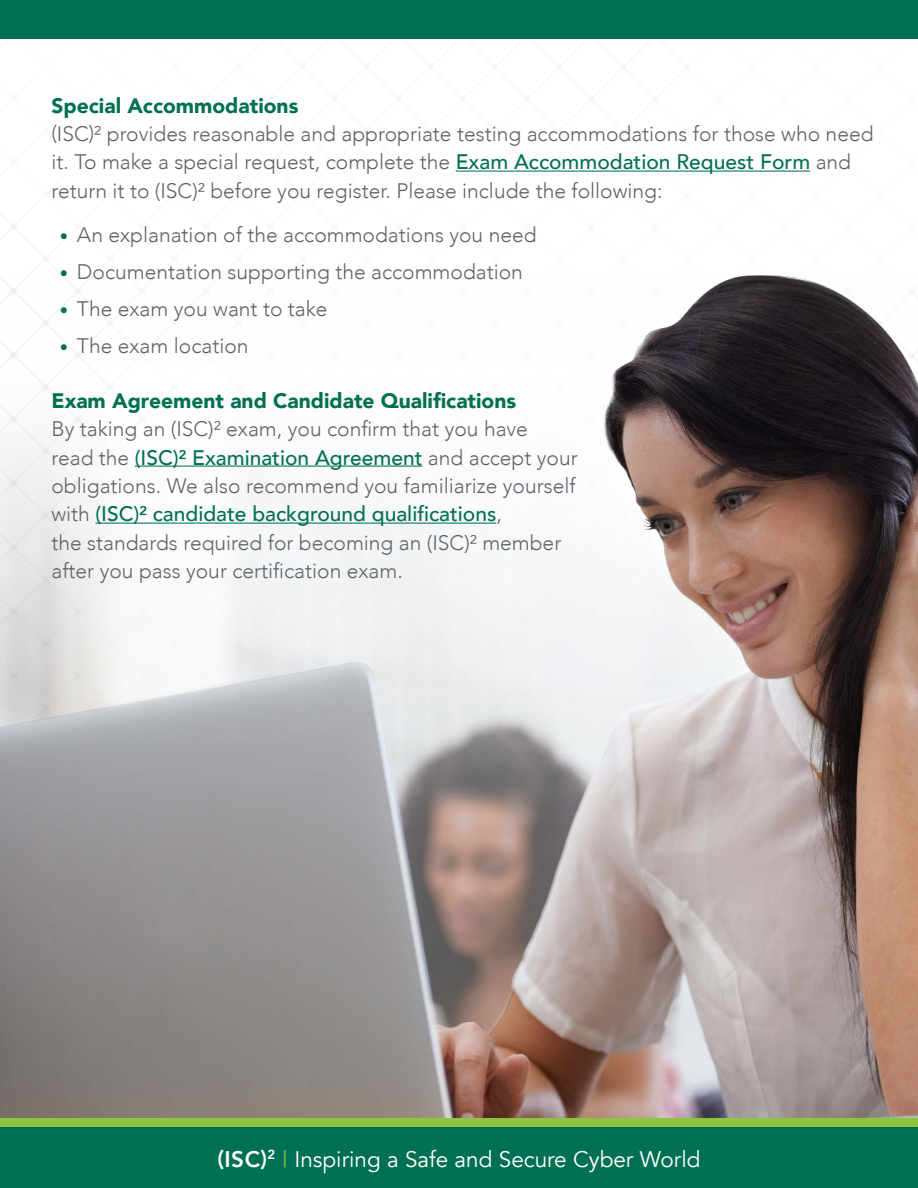
<style>
.page{position:relative;width:918px;height:1188px;background:#fff}
.page>*{position:absolute;margin:0;border:0;box-sizing:border-box;transform-origin:0 0}
.t1{font:22.5px "Avenir";color:#fff}
.t2{font:300 21px/28.5px "Avenir";color:#5f636a}
.t3{font:900 21px "Avenir";color:#007054}
.s1{font-weight:500;color:#007054}
.s2{font-weight:400;font-size:16.5px;color:#007054}
.s3{font-weight:800}
.s4{color:#8dc440}
</style>
<div class="page">
<img style="left:0;top:271px;width:918px;height:847px">
<div style="left:0;top:0;width:918px;height:39px;background:#007054"></div>
<div style="left:0;top:1126px;width:918px;height:62px;background:#007054"></div>
<div style="left:0;top:1118px;width:918px;height:8px;background:#8dc440"></div>
<hr style="left:456px;top:171px;width:354px;height:1px;background:#007054">
<hr style="left:135px;top:466px;width:287px;height:1px;background:#007054">
<hr style="left:95px;top:523px;width:401px;height:1px;background:#007054">
<p class="t3" style="left:51px;top:87px;width:248px">Special Accommodations</p>
<p class="t2" style="left:51px;top:120px;width:824px">(ISC)² provides reasonable and appropriate testing accommodations for those who need it. To make a special request, complete the <span class="s1">Exam Accommodation Request Form</span> and return it to (ISC)² before you register. Please include the following:</p>
<p class="t2" style="left:60px;top:220px;width:478px"><span class="s2">•</span> An explanation of the accommodations you need</p>
<p class="t2" style="left:60px;top:257px;width:464px"><span class="s2">•</span> Documentation supporting the accommodation</p>
<p class="t2" style="left:60px;top:294px;width:269px"><span class="s2">•</span> The exam you want to take</p>
<p class="t2" style="left:60px;top:331px;width:190px"><span class="s2">•</span> The exam location</p>
<p class="t3" style="left:51px;top:382px;width:466px">Exam Agreement and Candidate Qualifications</p>
<p class="t2" style="left:51px;top:415px;width:528px">By taking an (ISC)² exam, you confirm that you have<br>read the <span class="s1">(ISC)² Examination Agreement</span> and accept your obligations. We also recommend you familiarize yourself with <span class="s1">(ISC)² candidate background qualifications</span>,<br>the standards required for becoming an (ISC)² member after you pass your certification exam.</p>
<p class="t1" style="left:218px;top:1146px;width:485px"><span class="s3">(ISC)</span><sup>2</sup> <span class="s4">|</span> Inspiring a Safe and Secure Cyber World</p>
</div>
